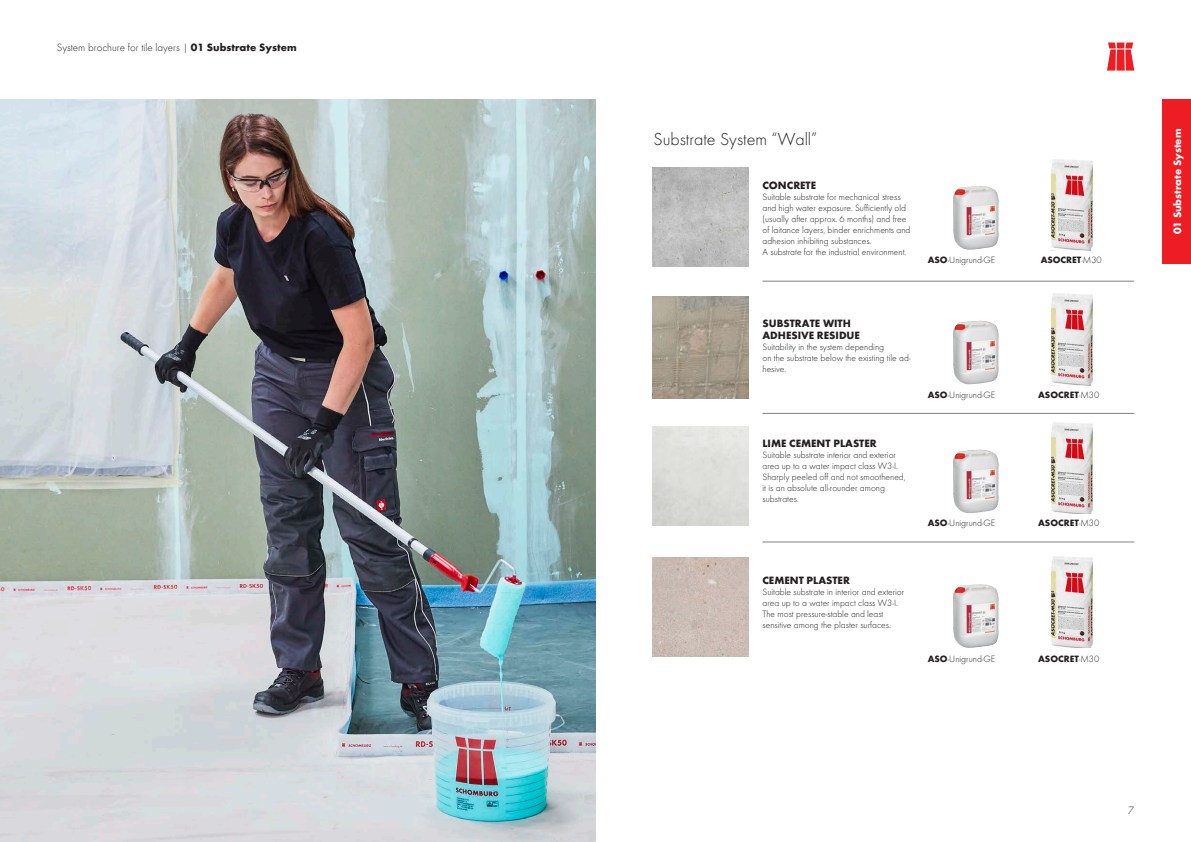
<style>
.page{position:relative;width:1191px;height:842px;background:#fff}
.page>*{position:absolute;margin:0;border:0;box-sizing:border-box;transform-origin:0 0}
.t1{font:300 18px "Futura TOT";color:#231f20}
.t2{font:700 11px/12px "Futura TOT";color:#231f20}
.t3{font:300 11px "Futura TOT";color:#231f20}
.t4{font:700 11px "Futura TOT";color:#fff}
.t5{font:300 9.5px/11px "Futura TOT";color:#231f20}
.t6{font:700 9.5px "Futura TOT";color:#231f20}
.s1{font-weight:700}
.s2{font-weight:300}
</style>
<div class="page">
<svg style="left:1107px;top:43px;width:27px;height:28px"></svg>
<img style="left:0;top:99px;width:595px;height:743px">
<img style="left:652px;top:167px;width:96px;height:100px">
<img style="left:652px;top:296px;width:96px;height:102px">
<img style="left:652px;top:558px;width:96px;height:98px">
<img style="left:1050px;top:159px;width:42px;height:91px">
<img style="left:953px;top:186px;width:45px;height:64px">
<img style="left:1050px;top:294px;width:42px;height:91px">
<img style="left:953px;top:320px;width:45px;height:64px">
<img style="left:1050px;top:423px;width:42px;height:91px">
<img style="left:953px;top:449px;width:45px;height:64px">
<img style="left:1050px;top:557px;width:42px;height:91px">
<img style="left:953px;top:584px;width:45px;height:64px">
<hr style="left:762px;top:281px;width:372px;height:1px;background:#808285">
<hr style="left:762px;top:413px;width:372px;height:1px;background:#808285">
<hr style="left:762px;top:542px;width:372px;height:1px;background:#808285">
<div style="left:1162px;top:99px;width:29px;height:165px;background:#ee1d23"></div>
<p class="t3" style="left:57px;top:41px;width:241px">System brochure for tile layers | <span class="s1">01 Substrate System</span></p>
<h1 class="t1" style="left:653px;top:129px;width:165px">Substrate System “Wall”</h1>
<p class="t4" style="left:1170px;top:234px;width:107px;rotate:-90deg">01 Substrate System</p>
<p class="t2" style="left:762px;top:179px;width:55px">CONCRETE</p>
<p class="t5" style="left:762px;top:191px;width:150px">Suitable substrate for mechanical stress and high water exposure. Sufficiently old (usually after approx. 6 months) and free of laitance layers, binder enrichments and adhesion inhibiting substances.<br>A substrate for the industrial environment.</p>
<p class="t5" style="left:927px;top:254px;width:69px"><span class="s1">ASO</span>-Unigrund-GE</p>
<p class="t6" style="left:1040px;top:254px;width:63px">ASOCRET<span class="s2">-M30</span></p>
<p class="t2" style="left:762px;top:317px;width:99px">SUBSTRATE WITH<br>ADHESIVE RESIDUE</p>
<p class="t5" style="left:762px;top:341px;width:150px">Suitability in the system depending<br>on the substrate below the existing tile ad&shy;hesive.</p>
<p class="t2" style="left:762px;top:437px;width:116px">LIME CEMENT PLASTER</p>
<p class="t5" style="left:762px;top:450px;width:145px">Suitable substrate interior and exterior area up to a water impact class W3-I.<br>Sharply peeled off and not smoothened, it is an absolute all-rounder among substrates.</p>
<p class="t5" style="left:927px;top:390px;width:69px"><span class="s1">ASO</span>-Unigrund-GE</p>
<p class="t6" style="left:1038px;top:389px;width:63px">ASOCRET<span class="s2">-M30</span></p>
<p class="t5" style="left:927px;top:518px;width:69px"><span class="s1">ASO</span>-Unigrund-GE</p>
<p class="t6" style="left:1038px;top:517px;width:63px">ASOCRET<span class="s2">-M30</span></p>
<p class="t2" style="left:762px;top:574px;width:89px">CEMENT PLASTER</p>
<p class="t5" style="left:762px;top:586px;width:143px">Suitable substrate in interior and exterior area up to a water impact class W3-I.<br>The most pressure-stable and least sensitive among the plaster surfaces.</p>
<p class="t5" style="left:927px;top:653px;width:69px"><span class="s1">ASO</span>-Unigrund-GE</p>
<p class="t6" style="left:1038px;top:653px;width:63px">ASOCRET<span class="s2">-M30</span></p>
<p class="t3" style="left:1128px;top:804px;width:8px">7</p>
</div>
